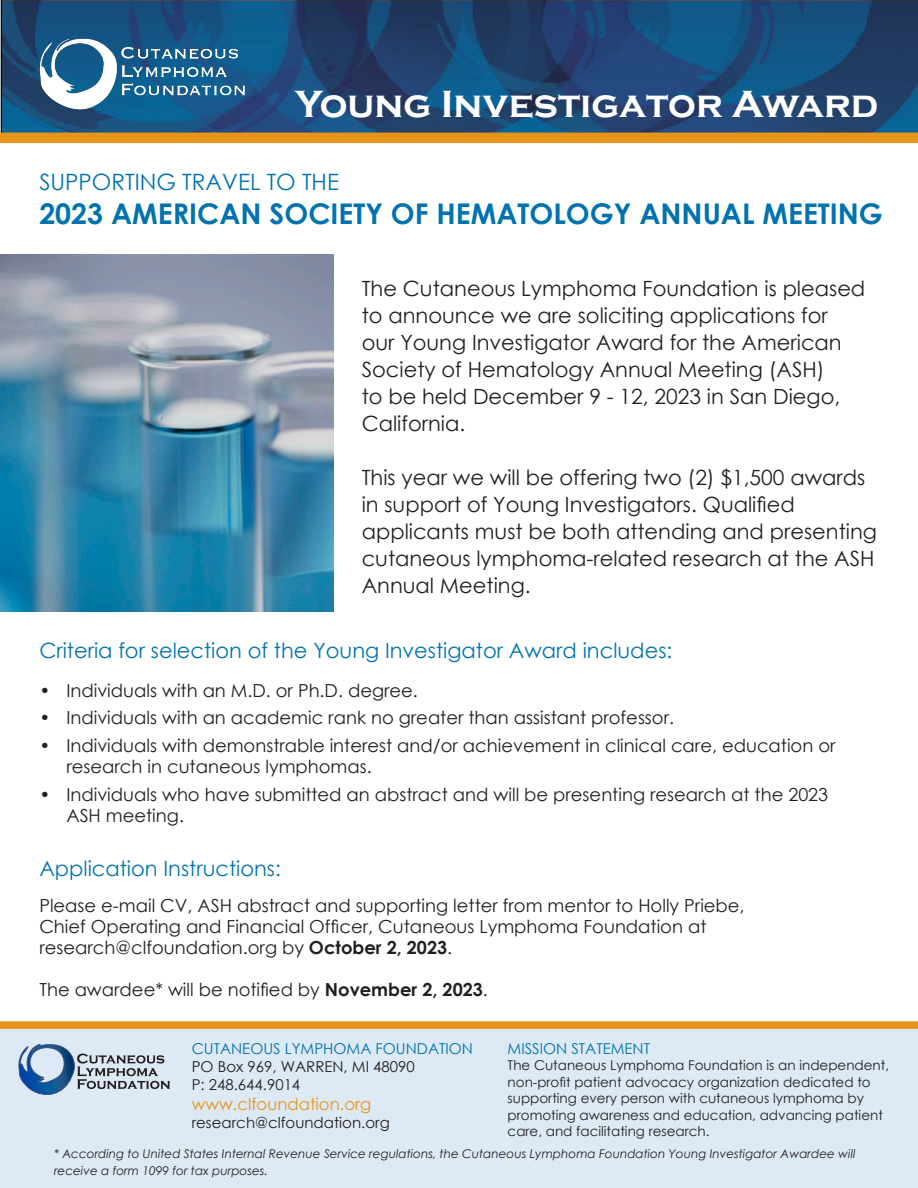
<style>
.page{position:relative;width:918px;height:1188px;background:#fff}
.page>*{position:absolute;margin:0;border:0;box-sizing:border-box;transform-origin:0 0}
.t1{font:700 39px "Copperplate Gothic";color:#fff}
.t2{font:700 28.5px "Century Gothic";color:#0073ae}
.t3{font:22.5px "Century Gothic";color:#0073ae}
.t4{font:21px/27px "Century Gothic";color:#231f20}
.t5{font:21px "Century Gothic";color:#0073ae}
.t6{font:18px/21px "Century Gothic";color:#231f20}
.t7{font:16.5px "Century Gothic";color:#e89418}
.t8{font:15px "Century Gothic";color:#231f20}
.t9{font:15px "Century Gothic";color:#0073ae}
.t10{font:13.5px/16.5px "Century Gothic";color:#231f20}
.t11{font:italic 12px/16.2px "Century Gothic";color:#231f20}
.s1{font-weight:700}
.s2{font-size:13.5px}
</style>
<div class="page">
<img style="left:0;top:0;width:918px;height:133px">
<img style="left:36px;top:31px;width:216px;height:86px">
<div style="left:0;top:133px;width:918px;height:10px;background:#e89418"></div>
<img style="left:0;top:255px;width:334px;height:356px">
<div style="left:0;top:1029px;width:918px;height:159px;background:#dde9f4"></div>
<div style="left:0;top:1021px;width:918px;height:8px;background:#e89418"></div>
<svg style="left:19px;top:1044px;width:151px;height:51px"></svg>
<p class="t1" style="left:295px;top:83px;width:585px">Young Investigator Award</p>
<p class="t3" style="left:39px;top:166px;width:301px">SUPPORTING TRAVEL TO THE</p>
<p class="t2" style="left:39px;top:192px;width:845px">2023 AMERICAN SOCIETY OF HEMATOLOGY ANNUAL MEETING</p>
<p class="t4" style="left:362px;top:275px;width:505px">The Cutaneous Lymphoma Foundation is pleased to announce we are soliciting applications for our Young Investigator Award for the American Society of Hematology Annual Meeting (ASH)<br>to be held December 9 - 12, 2023 in San Diego, California.</p>
<p class="t4" style="left:362px;top:464px;width:517px">This year we will be offering two (2) $1,500 awards in support of Young Investigators. Qualified applicants must be both attending and presenting cutaneous lymphoma-related research at the ASH Annual Meeting.</p>
<p class="t5" style="left:39px;top:635px;width:634px">Criteria for selection of the Young Investigator Award includes:</p>
<p class="t6" style="left:39px;top:679px;width:380px">• Individuals with an M.D. or Ph.D. degree.</p>
<p class="t6" style="left:39px;top:707px;width:636px">• Individuals with an academic rank no greater than assistant professor.</p>
<p class="t6" style="left:66px;top:735px;width:771px;text-indent:-27px">• Individuals with demonstrable interest and/or achievement in clinical care, education or research in cutaneous lymphomas.</p>
<p class="t6" style="left:66px;top:784px;width:763px;text-indent:-27px">• Individuals who have submitted an abstract and will be presenting research at the 2023<br>ASH meeting.</p>
<p class="t5" style="left:39px;top:854px;width:243px">Application Instructions:</p>
<p class="t6" style="left:39px;top:895px;width:707px">Please e-mail CV, ASH abstract and supporting letter from mentor to Holly Priebe,</p>
<p class="t6" style="left:39px;top:916px;width:669px">Chief Operating and Financial Officer, Cutaneous Lymphoma Foundation at</p>
<p class="t6" style="left:39px;top:937px;width:414px">research@clfoundation.org by <span class="s1">October 2, 2023</span>.</p>
<p class="t6" style="left:39px;top:979px;width:450px">The awardee* will be notified by <span class="s1">November 2, 2023</span>.</p>
<p class="t9" style="left:508px;top:1038px;width:144px">MISSION STATEMENT</p>
<p class="t10" style="left:508px;top:1057px;width:383px">The Cutaneous Lymphoma Foundation is an independent, non-profit patient advocacy organization dedicated to supporting every person with cutaneous lymphoma by promoting awareness and education, advancing patient care, and facilitating research.</p>
<p class="t11" style="left:54px;top:1146px;width:803px">* According to United States Internal Revenue Service regulations, the Cutaneous Lymphoma Foundation Young Investigator Awardee will receive a form 1099 for tax purposes<span class="s2">.</span></p>
<p class="t9" style="left:192px;top:1038px;width:283px">CUTANEOUS LYMPHOMA FOUNDATION</p>
<p class="t8" style="left:192px;top:1056px;width:225px">PO Box 969, WARREN, MI 48090</p>
<p class="t8" style="left:192px;top:1074px;width:110px">P: 248.644.9014</p>
<p class="t7" style="left:192px;top:1092px;width:181px">www.clfoundation.org</p>
<p class="t8" style="left:192px;top:1112px;width:200px">research@clfoundation.org</p>
</div>
